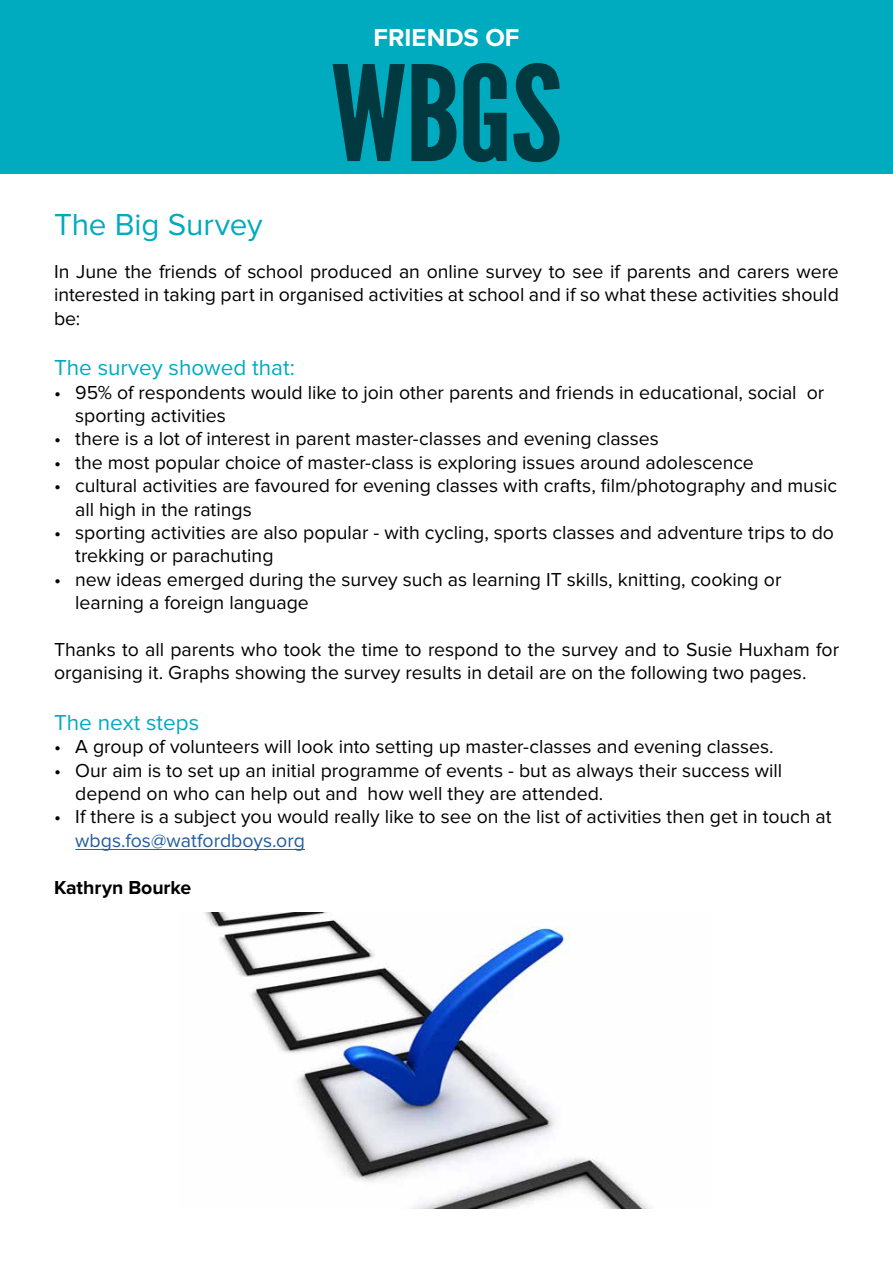
<style>
.page{position:relative;width:893px;height:1263px;background:#fff}
.page>*{position:absolute;margin:0;border:0;box-sizing:border-box;transform-origin:0 0}
.t1{font:132px "League Gothic";color:#003940;scale:1.14 1}
.t2{font:31.5px "Proxima Nova";letter-spacing:-.005em;color:#00abbf}
.t3{font:700 25.5px "Proxima Nova";letter-spacing:.005em;color:#fff}
.t4{font:22.5px "Proxima Nova";color:#00abbf}
.t5{font:19.5px/23.4px "Proxima Nova";color:#000}
.t6{font:19.5px "Proxima Nova";color:#215e9e}
.t7{font:700 19.5px "Proxima Nova";letter-spacing:-.005em;color:#000}
</style>
<div class="page">
<div style="left:0;top:0;width:893px;height:174px;background:#00abbf"></div>
<hr style="left:75px;top:849px;width:230px;height:1px;background:#215e9e">
<img style="left:204px;top:912px;width:446px;height:297px">
<h3 class="t3" style="left:373px;top:23px;width:148px">FRIENDS OF</h3>
<h1 class="t1" style="left:331px;top:35px;width:205px">WBGS</h1>
<h2 class="t2" style="left:54px;top:207px;width:210px">The Big Survey</h2>
<p class="t5" style="left:54px;top:260px;width:786px;text-align:justify">In June the friends of school produced an online survey to see if parents and carers were interested in taking part in organised activities at school and if so what these activities should be:</p>
<p class="t4" style="left:54px;top:355px;width:242px">The survey showed that:</p>
<p class="t5" style="left:75px;top:381px;width:751px;text-indent:-21px">• 95% of respondents would like to join other parents and friends in educational, social or sporting activities</p>
<p class="t5" style="left:54px;top:427px;width:606px">• there is a lot of interest in parent master-classes and evening classes</p>
<p class="t5" style="left:54px;top:451px;width:701px">• the most popular choice of master-class is exploring issues around adolescence</p>
<p class="t5" style="left:75px;top:474px;width:763px;text-indent:-21px">• cultural activities are favoured for evening classes with crafts, film/photography and music all high in the ratings</p>
<p class="t5" style="left:75px;top:521px;width:760px;text-indent:-21px">• sporting activities are also popular - with cycling, sports classes and adventure trips to do trekking or parachuting</p>
<p class="t5" style="left:75px;top:568px;width:708px;text-indent:-21px">• new ideas emerged during the survey such as learning IT skills, knitting, cooking or learning a foreign language</p>
<p class="t5" style="left:54px;top:638px;width:787px">Thanks to all parents who took the time to respond to the survey and to Susie Huxham for organising it. Graphs showing the survey results in detail are on the following two pages.</p>
<p class="t4" style="left:54px;top:709px;width:147px">The next steps</p>
<p class="t5" style="left:54px;top:735px;width:721px">• A group of volunteers will look into setting up master-classes and evening classes.</p>
<p class="t5" style="left:75px;top:759px;width:708px;text-indent:-21px">• Our aim is to set up an initial programme of events - but as always their success will depend on who can help out and how well they are attended.</p>
<p class="t5" style="left:54px;top:805px;width:779px">• If there is a subject you would really like to see on the list of activities then get in touch at</p>
<p class="t6" style="left:75px;top:829px;width:231px">wbgs.fos@watfordboys.org</p>
<p class="t7" style="left:54px;top:876px;width:139px">Kathryn Bourke</p>
</div>
